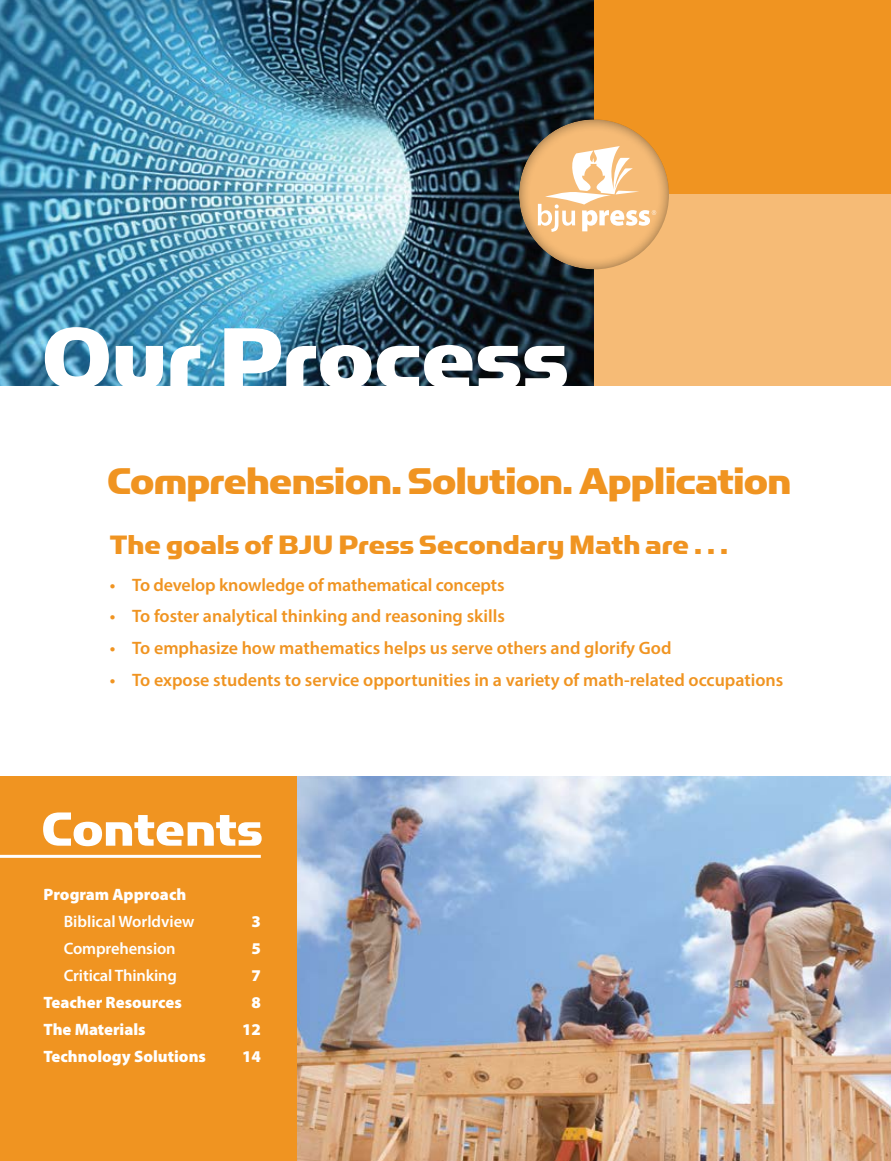
<style>
.page{position:relative;width:891px;height:1161px;background:#fff}
.page>*{position:absolute;margin:0;border:0;box-sizing:border-box;transform-origin:0 0}
.t1{font:97.5px "Simian Display Chimpanzee";color:#fff}
.t2{font:54px "Simian Display Chimpanzee";color:#fff}
.t3{font:42px "Simian Display Chimpanzee";letter-spacing:-.02em;color:#f09421}
.t4{font:30px "Simian Display Chimpanzee";color:#f09421}
.t5{font:600 18px "Myriad Pro";color:#f09421}
.t6{font:900 16.5px "Myriad Pro";color:#fff}
.t7{font:600 16.5px "Myriad Pro";letter-spacing:-.01em;color:#fff}
</style>
<div class="page">
<div style="left:594px;top:0;width:297px;height:195px;background:#f09421"></div>
<div style="left:0;top:777px;width:297px;height:384px;background:#f09421"></div>
<img style="left:297px;top:777px;width:594px;height:384px">
<div style="left:594px;top:194px;width:297px;height:192px;background:#f6bb76"></div>
<img style="left:0;top:0;width:594px;height:386px">
<div style="left:518px;top:117px;width:153px;height:153px;background:#000;opacity:.5"></div>
<svg style="left:538px;top:146px;width:118px;height:86px"></svg>
<hr style="left:0;top:855px;width:261px;height:3px;background:#fff">
<h1 class="t1" style="left:42px;top:306px;width:529px">Our Process</h1>
<h3 class="t3" style="left:107px;top:458px;width:686px">Comprehension. Solution. Application</h3>
<h3 class="t4" style="left:110px;top:529px;width:620px">The goals of BJU Press Secondary Math are . . .</h3>
<p class="t5" style="left:110px;top:573px;width:396px">• To develop knowledge of mathematical concepts</p>
<p class="t5" style="left:110px;top:605px;width:397px">• To foster analytical thinking and reasoning skills</p>
<p class="t5" style="left:110px;top:637px;width:563px">• To emphasize how mathematics helps us serve others and glorify God</p>
<p class="t5" style="left:110px;top:668px;width:675px">• To expose students to service opportunities in a variety of math-related occupations</p>
<h2 class="t2" style="left:41px;top:800px;width:223px">Contents</h2>
<p class="t6" style="left:44px;top:885px;width:144px">Program Approach</p>
<p class="t7" style="left:64px;top:911px;width:132px">Biblical Worldview</p>
<p class="t6" style="left:252px;top:912px;width:11px">3</p>
<p class="t7" style="left:64px;top:938px;width:113px">Comprehension</p>
<p class="t6" style="left:252px;top:939px;width:11px">5</p>
<p class="t7" style="left:64px;top:965px;width:115px">Critical Thinking</p>
<p class="t6" style="left:252px;top:966px;width:11px">7</p>
<p class="t6" style="left:44px;top:993px;width:140px">Teacher Resources</p>
<p class="t6" style="left:252px;top:993px;width:11px">8</p>
<p class="t6" style="left:44px;top:1020px;width:104px">The Materials</p>
<p class="t6" style="left:242px;top:1020px;width:20px">12</p>
<p class="t6" style="left:44px;top:1047px;width:164px">Technology Solutions</p>
<p class="t6" style="left:242px;top:1047px;width:20px">14</p>
</div>
